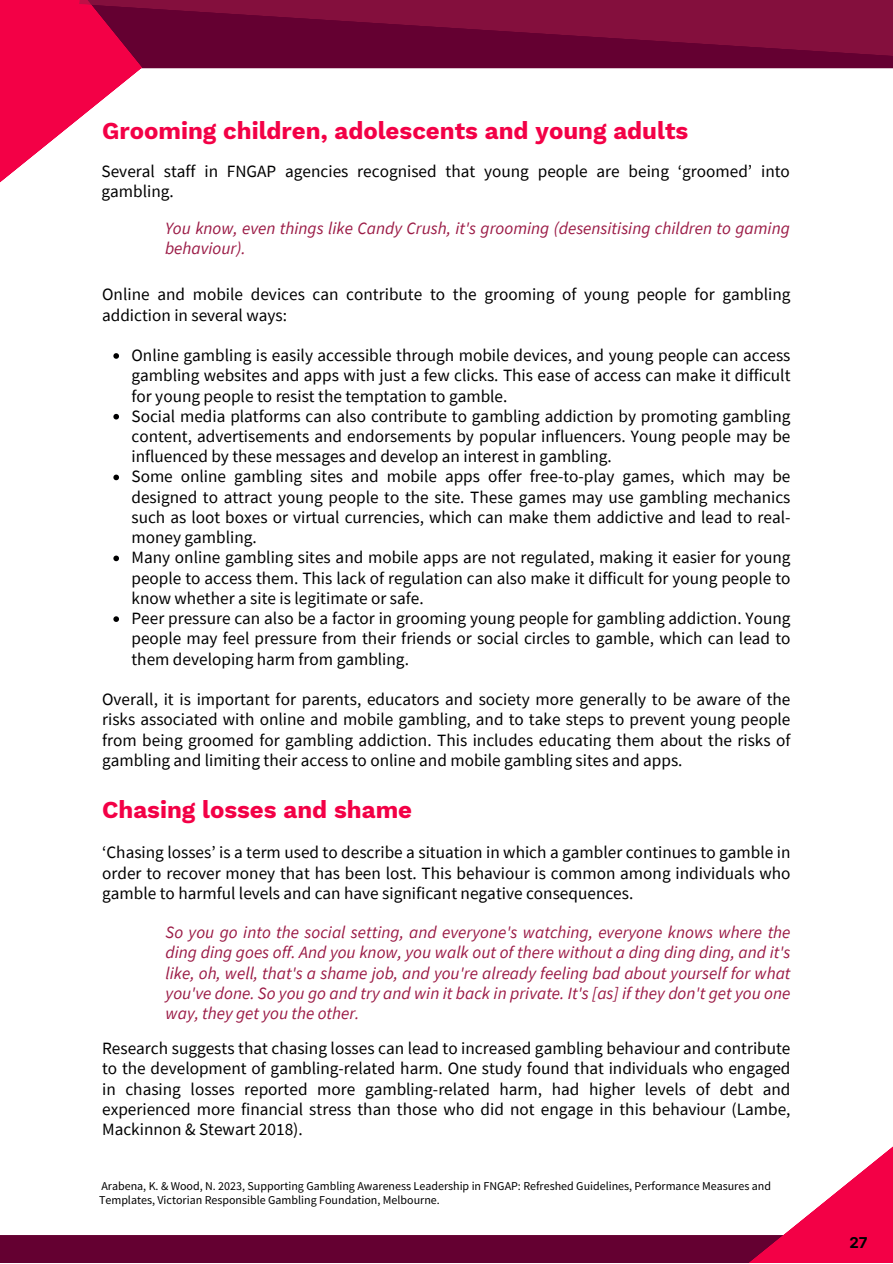
<style>
.page{position:relative;width:893px;height:1264px;background:#fff}
.page>*{position:absolute;margin:0;border:0;box-sizing:border-box;transform-origin:0 0}
.t1{font:700 24px "Work Sans";color:#f30046}
.t2{font:17.25px/20.2px "Source Sans Pro";color:#000001;text-align:justify}
.t3{font:italic 17.25px/20.2px "Source Sans Pro";color:#9b1b46}
.t4{font:700 15px "Inter";color:#000001}
.t5{font:12px/13.5px "Source Sans Pro";color:#000001}
</style>
<div class="page">
<div style="left:142px;top:57px;width:750px;height:11px;background:#640031"></div>
<svg style="left:0;top:0;width:142px;height:183px"></svg>
<div style="left:0;top:1234px;width:878px;height:28px;background:#640031"></div>
<svg style="left:736px;top:1147px;width:156px;height:115px"></svg>
<svg style="left:79px;top:0;width:813px;height:57px;fill:#840f3d"></svg>
<svg style="left:113px;top:353px;width:6px;height:6px"></svg>
<svg style="left:113px;top:414px;width:6px;height:5px"></svg>
<svg style="left:113px;top:474px;width:6px;height:6px"></svg>
<svg style="left:113px;top:555px;width:6px;height:6px"></svg>
<svg style="left:113px;top:616px;width:6px;height:6px"></svg>
<p class="t1" style="left:102px;top:116px;width:587px">Grooming children, adolescents and young adults</p>
<p class="t2" style="left:102px;top:160px;width:689px">Several staff in FNGAP agencies recognised that young people are being ‘groomed’ into gambling.</p>
<p class="t3" style="left:165px;top:217px;width:626px">You know, even things like Candy Crush, it's grooming (desensitising children to gaming behaviour).</p>
<p class="t2" style="left:102px;top:284px;width:689px">Online and mobile devices can contribute to the grooming of young people for gambling addiction in several ways:</p>
<p class="t2" style="left:131px;top:345px;width:660px">Online gambling is easily accessible through mobile devices, and young people can access gambling websites and apps with just a few clicks. This ease of access can make it difficult for young people to resist the temptation to gamble.</p>
<p class="t2" style="left:131px;top:405px;width:660px">Social media platforms can also contribute to gambling addiction by promoting gambling content, advertisements and endorsements by popular influencers. Young people may be influenced by these messages and develop an interest in gambling.</p>
<p class="t2" style="left:131px;top:466px;width:660px">Some online gambling sites and mobile apps offer free-to-play games, which may be designed to attract young people to the site. These games may use gambling mechanics such as loot boxes or virtual currencies, which can make them addictive and lead to real&shy;money gambling.</p>
<p class="t2" style="left:131px;top:547px;width:660px">Many online gambling sites and mobile apps are not regulated, making it easier for young people to access them. This lack of regulation can also make it difficult for young people to know whether a site is legitimate or safe.</p>
<p class="t2" style="left:131px;top:608px;width:660px">Peer pressure can also be a factor in grooming young people for gambling addiction. Young people may feel pressure from their friends or social circles to gamble, which can lead to them developing harm from gambling.</p>
<p class="t2" style="left:102px;top:689px;width:689px">Overall, it is important for parents, educators and society more generally to be aware of the risks associated with online and mobile gambling, and to take steps to prevent young people from being groomed for gambling addiction. This includes educating them about the risks of gambling and limiting their access to online and mobile gambling sites and apps.</p>
<p class="t1" style="left:102px;top:795px;width:311px">Chasing losses and shame</p>
<p class="t2" style="left:102px;top:842px;width:689px">‘Chasing losses’ is a term used to describe a situation in which a gambler continues to gamble in order to recover money that has been lost. This behaviour is common among individuals who gamble to harmful levels and can have significant negative consequences.</p>
<p class="t3" style="left:166px;top:921px;width:626px;text-align:justify">So you go into the social setting, and everyone's watching, everyone knows where the ding ding goes off. And you know, you walk out of there without a ding ding ding, and it's like, oh, well, that's a shame job, and you're already feeling bad about yourself for what you've done. So you go and try and win it back in private. It's [as] if they don't get you one way, they get you the other.</p>
<p class="t2" style="left:102px;top:1037px;width:689px">Research suggests that chasing losses can lead to increased gambling behaviour and contribute to the development of gambling-related harm. One study found that individuals who engaged in chasing losses reported more gambling-related harm, had higher levels of debt and experienced more financial stress than those who did not engage in this behaviour (Lambe, Mackinnon &amp; Stewart 2018).</p>
<p class="t5" style="left:99px;top:1179px;width:673px">Arabena, K. &amp; Wood, N. 2023, Supporting Gambling Awareness Leadership in FNGAP: Refreshed Guidelines, Performance Measures and<br>Templates, Victorian Responsible Gambling Foundation, Melbourne.</p>
<p class="t4" style="left:849px;top:1233px;width:20px">27</p>
</div>
